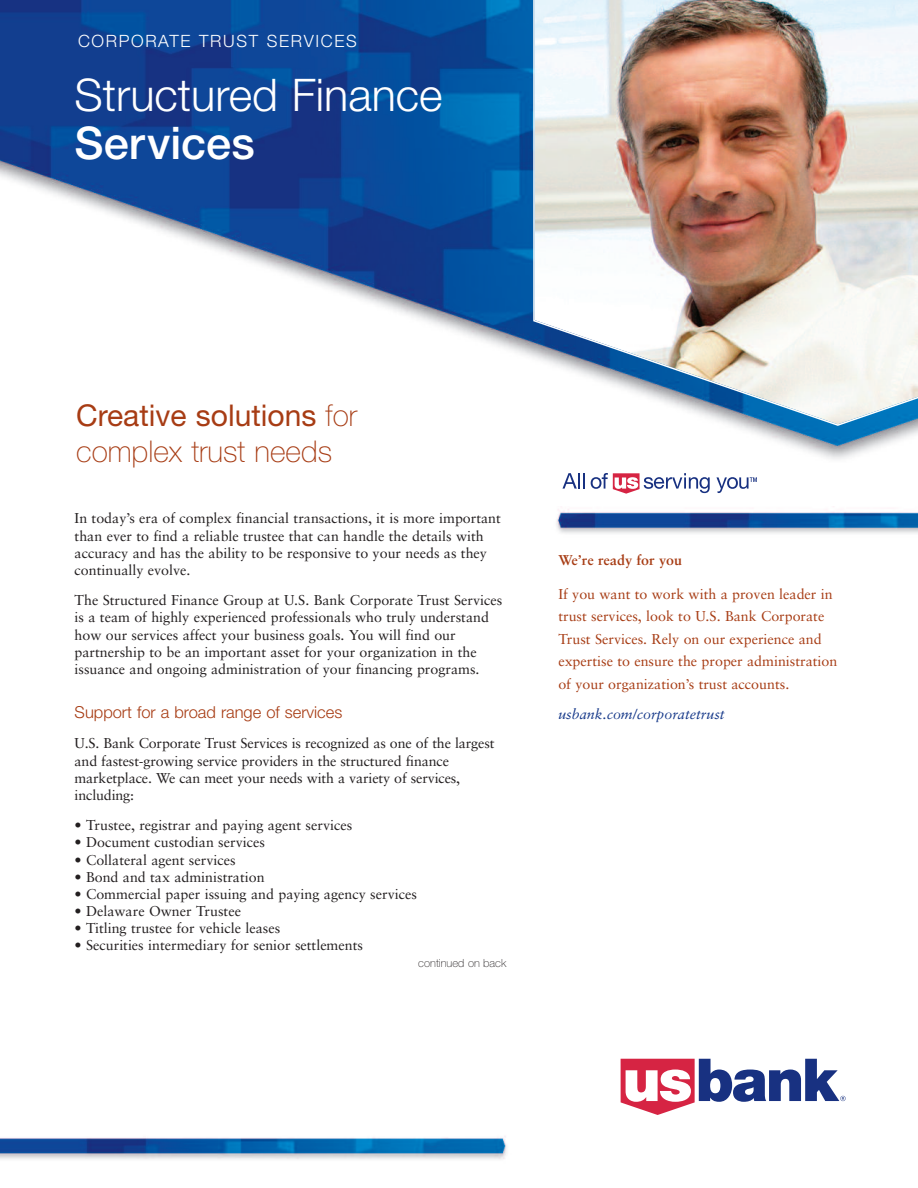
<style>
.page{position:relative;width:918px;height:1188px;background:#fff}
.page>*{position:absolute;margin:0;border:0;box-sizing:border-box;transform-origin:0 0}
.t1{font:45px "Helvetica Neue Light TT";color:#fff}
.t2{font:500 45px "Helvetica Neue";color:#fff}
.t3{font:100 30px/36px "Helvetica Neue";color:#a73c14}
.t4{font:300 16.95px "Helvetica Neue";letter-spacing:.095em;color:#fff}
.t5{font:16.5px "Helvetica Neue Light TT";color:#a73c14}
.t6{font:14.25px/17.1px "Sabon";color:#231f20}
.t7{font:14.25px/22.5px "Sabon";color:#a73c14}
.t8{font:italic 14.25px "Sabon";color:#153889}
.t9{font:700 14.25px "Sabon";color:#a73c14}
.t10{font:100 11.25px "Helvetica Neue";color:#231f20}
.s1{font-weight:400}
</style>
<div class="page">
<img style="left:0;top:0;width:918px;height:507px">
<img style="left:0;top:1136px;width:507px;height:24px">
<svg style="left:621px;top:1059px;width:225px;height:56px"></svg>
<svg style="left:562px;top:473px;width:23px;height:16px"></svg>
<svg style="left:591px;top:473px;width:119px;height:21px"></svg>
<svg style="left:716px;top:477px;width:41px;height:16px"></svg>
<img style="left:556px;top:509px;width:362px;height:25px">
<img style="left:533px;top:0;width:385px;height:426px">
<p class="t4" style="left:78px;top:35px;width:280px">CORPORATE TRUST SERVICES</p>
<h1 class="t1" style="left:75px;top:67px;width:370px">Structured Finance</h1>
<h1 class="t2" style="left:75px;top:127px;width:182px">Services</h1>
<h2 class="t3" style="left:76px;top:400px;width:283px"><span class="s1">Creative solutions</span> for complex trust needs</h2>
<p class="t6" style="left:75px;top:511px;width:428px">In today’s era of complex financial transactions, it is more important than ever to find a reliable trustee that can handle the details with accuracy and has the ability to be responsive to your needs as they continually evolve.</p>
<p class="t6" style="left:75px;top:593px;width:429px">The Structured Finance Group at U.S. Bank Corporate Trust Services is a team of highly experienced professionals who truly understand how our services affect your business goals. You will find our partnership to be an important asset for your organization in the issuance and ongoing administration of your financing programs.</p>
<p class="t5" style="left:75px;top:702px;width:269px">Support for a broad range of services</p>
<p class="t6" style="left:75px;top:736px;width:421px">U.S. Bank Corporate Trust Services is recognized as one of the largest and fastest-growing service providers in the structured finance marketplace. We can meet your needs with a variety of services, including:</p>
<p class="t6" style="left:75px;top:818px;width:279px">• Trustee, registrar and paying agent services</p>
<p class="t6" style="left:75px;top:835px;width:192px">• Document custodian services</p>
<p class="t6" style="left:75px;top:852px;width:163px">• Collateral agent services</p>
<p class="t6" style="left:75px;top:869px;width:192px">• Bond and tax administration</p>
<p class="t6" style="left:75px;top:886px;width:344px">• Commercial paper issuing and paying agency services</p>
<p class="t6" style="left:75px;top:903px;width:168px">• Delaware Owner Trustee</p>
<p class="t6" style="left:75px;top:921px;width:207px">• Titling trustee for vehicle leases</p>
<p class="t6" style="left:75px;top:938px;width:290px">• Securities intermediary for senior settlements</p>
<p class="t10" style="left:418px;top:959px;width:89px">continued on back</p>
<p class="t9" style="left:558px;top:555px;width:125px">We’re ready for you</p>
<p class="t7" style="left:558px;top:584px;width:281px">If you want to work with a proven leader in trust services, look to U.S. Bank Corporate Trust Services. Rely on our experience and expertise to ensure the proper administration of your organization’s trust accounts.</p>
<p class="t8" style="left:558px;top:708px;width:168px">usbank.com/corporatetrust</p>
</div>
